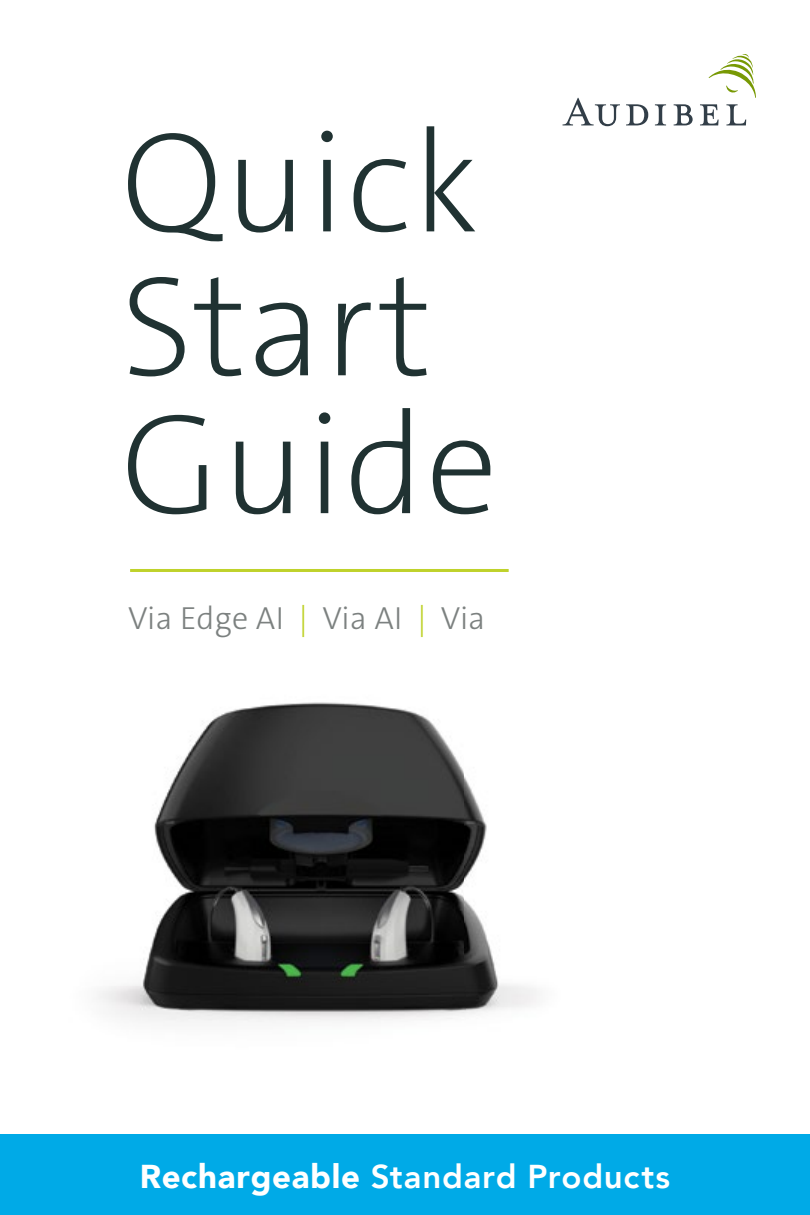
<style>
.page{position:relative;width:810px;height:1215px;background:#fff}
.page>*{position:absolute;margin:0;border:0;box-sizing:border-box;transform-origin:0 0}
.t1{font:200 144px/141px "The Sans C5";letter-spacing:.01em;color:#203232}
.t2{font:800 33px "Avenir";letter-spacing:.025em;color:#fff}
.t3{font:300 32.1px "The Sans C5";letter-spacing:.01em;color:#7c8180}
.s1{color:#bfd22b}
.s2{font-weight:900}
</style>
<div class="page">
<div style="left:0;top:1135px;width:810px;height:80px;background:#00aae7"></div>
<img style="left:98px;top:702px;width:439px;height:320px">
<hr style="left:130px;top:569px;width:379px;height:3px;background:#bfd22b">
<svg style="left:709px;top:54px;width:47px;height:44px"></svg>
<svg style="left:563px;top:98px;width:57px;height:28px"></svg>
<svg style="left:626px;top:104px;width:22px;height:21px"></svg>
<svg style="left:655px;top:104px;width:11px;height:21px"></svg>
<svg style="left:674px;top:104px;width:19px;height:21px"></svg>
<svg style="left:700px;top:104px;width:19px;height:21px"></svg>
<svg style="left:726px;top:104px;width:20px;height:21px"></svg>
<h1 class="t1" style="left:121px;top:113px;width:379px">Quick<br>Start<br>Guide</h1>
<p class="t3" style="left:128px;top:598px;width:359px">Via Edge AI <span class="s1">|</span> Via AI <span class="s1">|</span> Via</p>
<p class="t2" style="left:140px;top:1150px;width:532px"><span class="s2">Rechargeable</span> Standard Products</p>
</div>
